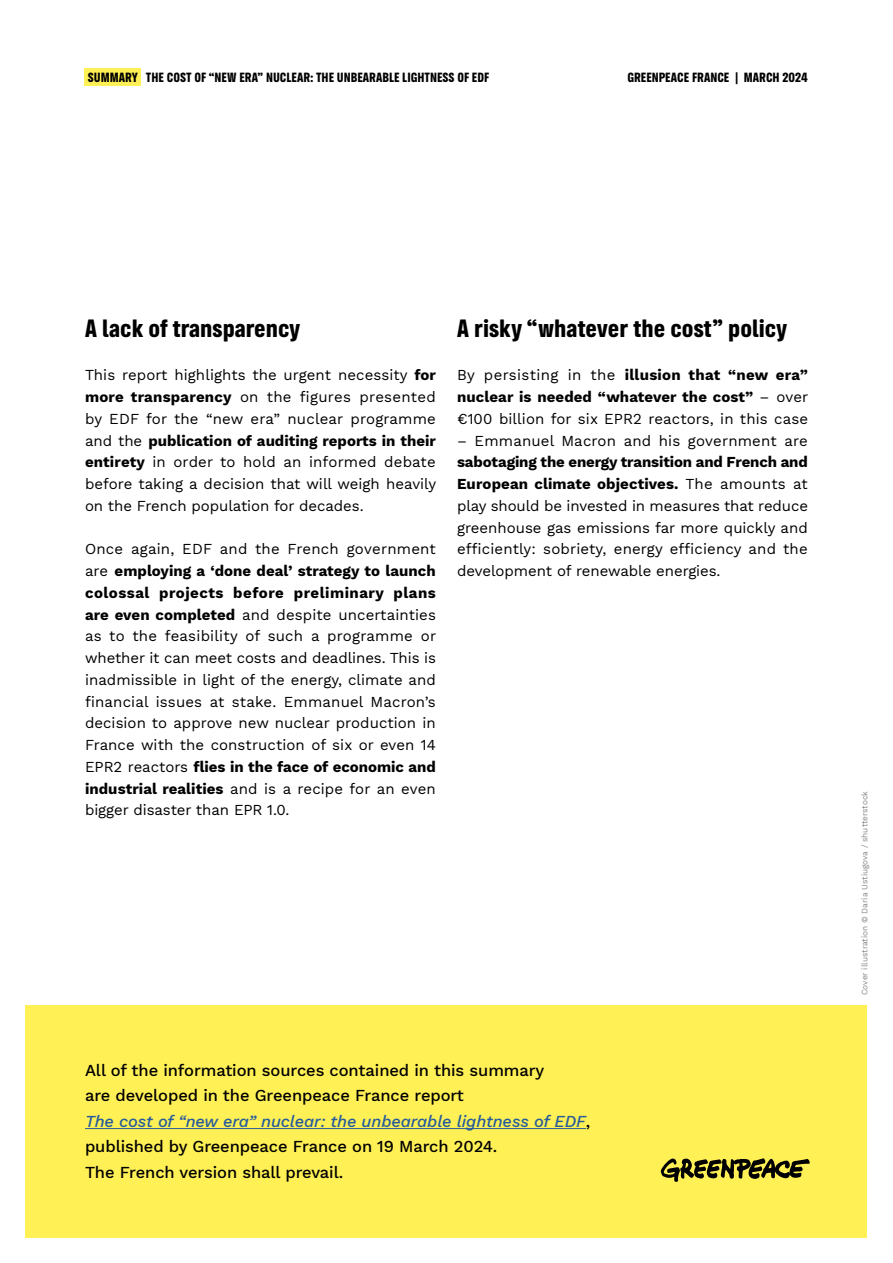
<style>
.page{position:relative;width:893px;height:1263px;background:#fff}
.page>*{position:absolute;margin:0;border:0;box-sizing:border-box;transform-origin:0 0}
.t1{font:700 22.5px "Greenpeace Sans";color:#000}
.t2{font:500 16.5px/25.5px "Work Sans";letter-spacing:-.005em;color:#000}
.t3{font:15px/21.8px "Work Sans";letter-spacing:.005em;color:#000;text-align:justify}
.t4{font:700 12px "Greenpeace Sans";color:#000}
.t5{font:8.25px "Work Sans";color:#878787}
.s1{font-weight:700}
.s2{font-style:italic;color:#275b9b}
</style>
<div class="page">
<div style="left:26px;top:1005px;width:841px;height:232px;background:#fff155"></div>
<hr style="left:85px;top:1128px;width:501px;height:1px;background:#275b9b">
<svg style="left:661px;top:1158px;width:149px;height:24px"></svg>
<div style="left:85px;top:69px;width:56px;height:17px;background:#fff155"></div>
<p class="t4" style="left:88px;top:68px;width:403px">SUMMARY THE COST OF “NEW ERA” NUCLEAR: THE UNBEARABLE LIGHTNESS OF EDF</p>
<p class="t4" style="left:627px;top:68px;width:182px">GREENPEACE FRANCE | MARCH 2024</p>
<h1 class="t1" style="left:85px;top:311px;width:217px">A lack of transparency</h1>
<p class="t3" style="left:85px;top:364px;width:353px">This report highlights the urgent necessity <span class="s1">for more transparency</span> on the figures presented by EDF for the “new era” nuclear programme and the <span class="s1">publication of auditing reports in their entirety</span> in order to hold an informed debate before taking a decision that will weigh heavily on the French population for decades.</p>
<p class="t3" style="left:85px;top:538px;width:353px">Once again, EDF and the French government are <span class="s1">employing a ‘done deal’ strategy to launch colossal projects before preliminary plans are even completed</span> and despite uncertainties as to the feasibility of such a programme or whether it can meet costs and deadlines. This is inadmissible in light of the energy, climate and financial issues at stake. Emmanuel Macron’s decision to approve new nuclear production in France with the construction of six or even 14<br>EPR2 reactors <span class="s1">flies in the face of economic and industrial realities</span> and is a recipe for an even bigger disaster than EPR 1.0.</p>
<h1 class="t1" style="left:457px;top:311px;width:332px">A risky “whatever the cost” policy</h1>
<p class="t3" style="left:457px;top:364px;width:353px">By persisting in the <span class="s1">illusion that “new era” nuclear is needed “whatever the cost”</span> – over €100 billion for six EPR2 reactors, in this case</p>
<p class="t3" style="left:457px;top:429px;width:352px">– Emmanuel Macron and his government are</p>
<p class="t3" style="left:457px;top:451px;width:352px"><span class="s1">sabotaging the energy transition and French and European climate objectives.</span> The amounts at play should be invested in measures that reduce greenhouse gas emissions far more quickly and efficiently: sobriety, energy efficiency and the development of renewable energies.</p>
<p class="t2" style="left:85px;top:1057px;width:507px">All of the information sources contained in this summary<br>are developed in the Greenpeace France report<br><span class="s2">The cost of “new era” nuclear: the unbearable lightness of EDF</span>, published by Greenpeace France on 19 March 2024.<br>The French version shall prevail.</p>
<p class="t5" style="left:858px;top:995px;width:206px;rotate:-90deg">Cover illustration © Daria Ustiugova / shutterstock</p>
</div>
